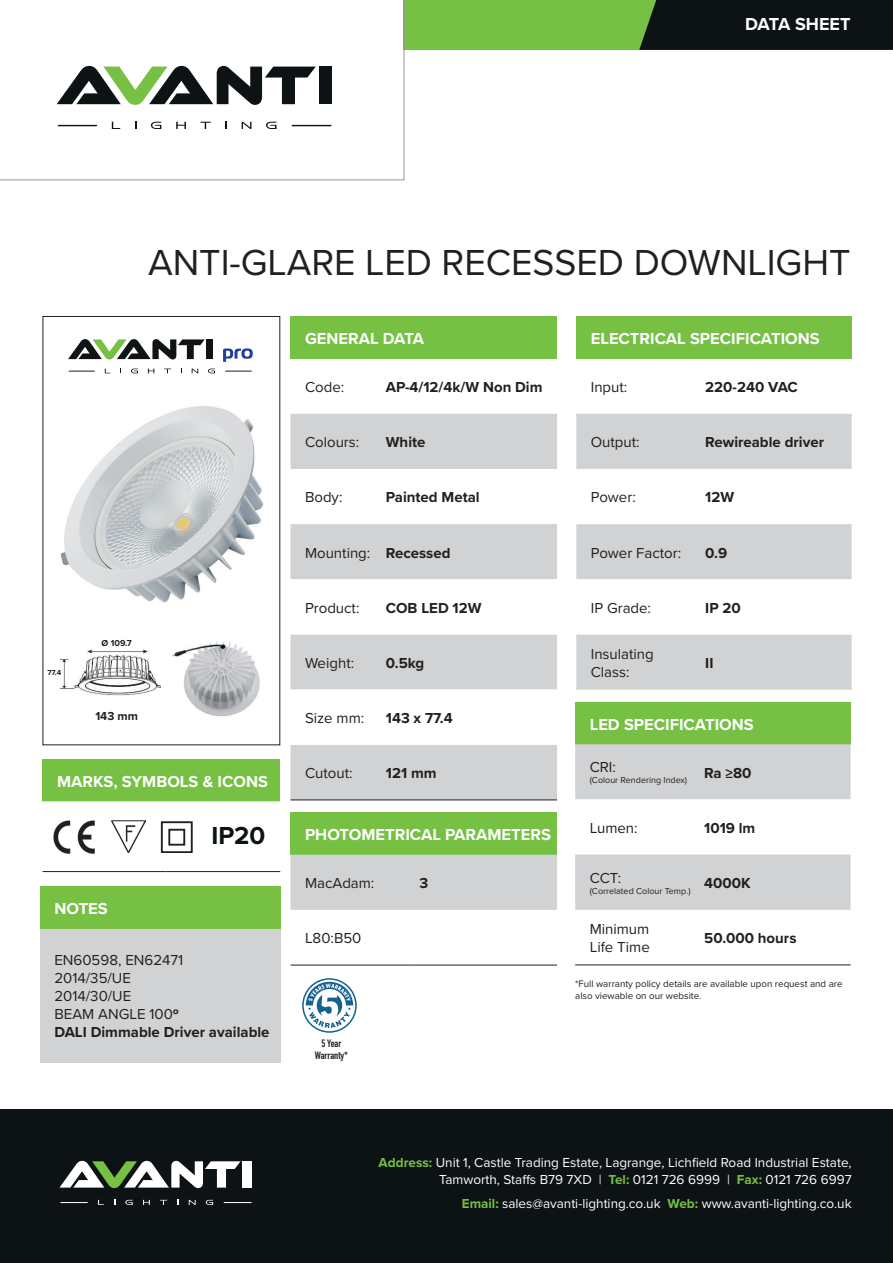
<style>
.page{position:relative;width:893px;height:1263px;background:#fff}
.page>*{position:absolute;margin:0;border:0;box-sizing:border-box;transform-origin:0 0}
.t1{font:37.5px "Proxima Nova";color:#231f20}
.t2{font:700 25.5px "Proxima Nova";color:#0d1214}
.t3{font:700 18px "Proxima Nova";color:#fff}
.t4{font:700 16.5px "Proxima Nova";color:#fff}
.t5{font:15px/18px "Proxima Nova";color:#231f20}
.t6{font:700 15px "Proxima Nova";color:#231f20}
.t7{font:13.5px/16.2px "Proxima Nova";color:#fff;text-align:right}
.t8{font:700 12px "Proxima Nova";color:#231f20}
.t9{font:700 10.5px/12px "DIN Condensed";color:#231f20;text-align:center}
.t10{font:9.75px/11.7px "Proxima Nova";color:#231f20}
.t11{font:9px "Proxima Nova";color:#231f20}
.t12{font:700 9px "Proxima Nova";color:#231f20}
.t13{font:700 7.5px "Proxima Nova";color:#231f20}
.s1{font-weight:700}
.s2{font-weight:700;color:#76c043}
</style>
<div class="page">
<img style="left:42px;top:381px;width:239px;height:245px">
<img style="left:59px;top:649px;width:103px;height:47px">
<img style="left:172px;top:641px;width:88px;height:75px">
<div style="left:404px;top:0;width:489px;height:50px;background:#76c043"></div>
<div style="left:639px;top:0;width:254px;height:50px;background:#0d1214"></div>
<div style="left:290px;top:316px;width:267px;height:43px;background:#76c043"></div>
<svg style="left:290px;top:414px;width:267px;height:385px;fill:#d1d2d4"></svg>
<svg style="left:290px;top:579px;width:267px;height:166px"></svg>
<hr style="left:290px;top:799px;width:90px;height:1px;background:#231f20">
<hr style="left:380px;top:799px;width:177px;height:1px;background:#231f20">
<div style="left:576px;top:316px;width:276px;height:43px;background:#76c043"></div>
<div style="left:576px;top:414px;width:276px;height:276px;background:#d1d2d4"></div>
<svg style="left:576px;top:469px;width:276px;height:165px"></svg>
<div style="left:575px;top:702px;width:276px;height:42px;background:#76c043"></div>
<div style="left:575px;top:744px;width:276px;height:55px;background:#d1d2d4"></div>
<div style="left:575px;top:854px;width:276px;height:56px;background:#d1d2d4"></div>
<hr style="left:575px;top:964px;width:123px;height:1px;background:#231f20">
<hr style="left:698px;top:964px;width:153px;height:1px;background:#231f20">
<div style="left:290px;top:812px;width:267px;height:43px;background:#76c043"></div>
<svg style="left:290px;top:855px;width:267px;height:110px"></svg>
<hr style="left:290px;top:965px;width:124px;height:1px;background:#231f20">
<hr style="left:414px;top:965px;width:143px;height:1px;background:#231f20">
<div style="left:40px;top:886px;width:240px;height:43px;background:#76c043"></div>
<div style="left:40px;top:929px;width:240px;height:133px;background:#d1d2d4"></div>
<svg style="left:0;top:0;width:405px;height:181px"></svg>
<div style="left:43px;top:759px;width:237px;height:42px;background:#76c043"></div>
<hr style="left:43px;top:871px;width:123px;height:1px;background:#231f20">
<hr style="left:166px;top:871px;width:114px;height:1px;background:#231f20">
<svg style="left:43px;top:801px;width:237px;height:53px"></svg>
<div style="left:0;top:1109px;width:893px;height:153px;background:#0d1214"></div>
<svg style="left:60px;top:1161px;width:181px;height:27px"></svg>
<div style="left:243px;top:1161px;width:9px;height:26px;background:#fff"></div>
<svg style="left:98px;top:1200px;width:6px;height:5px"></svg>
<svg style="left:125px;top:1200px;width:8px;height:5px"></svg>
<svg style="left:143px;top:1200px;width:7px;height:5px"></svg>
<svg style="left:160px;top:1200px;width:8px;height:5px"></svg>
<svg style="left:189px;top:1200px;width:7px;height:5px"></svg>
<svg style="left:206px;top:1200px;width:7px;height:5px"></svg>
<svg style="left:60px;top:1202px;width:28px;height:1px"></svg>
<svg style="left:223px;top:1202px;width:29px;height:1px"></svg>
<svg style="left:131px;top:369px;width:7px;height:4px"></svg>
<svg style="left:148px;top:369px;width:6px;height:4px"></svg>
<svg style="left:192px;top:368px;width:6px;height:5px"></svg>
<svg style="left:208px;top:369px;width:7px;height:4px"></svg>
<svg style="left:68px;top:371px;width:27px;height:1px"></svg>
<svg style="left:225px;top:371px;width:27px;height:1px"></svg>
<svg style="left:68px;top:339px;width:137px;height:20px"></svg>
<div style="left:206px;top:339px;width:7px;height:20px;background:#101414"></div>
<svg style="left:223px;top:348px;width:30px;height:14px"></svg>
<svg style="left:302px;top:978px;width:55px;height:55px"></svg>
<svg style="left:304px;top:980px;width:51px;height:51px"></svg>
<svg style="left:306px;top:982px;width:47px;height:46px"></svg>
<div style="left:46px;top:669px;width:17px;height:12px;background:#fff"></div>
<p class="t3" style="left:745px;top:11px;width:107px">DATA SHEET</p>
<h1 class="t1" style="left:148px;top:235px;width:704px">ANTI-GLARE LED RECESSED DOWNLIGHT</h1>
<p class="t13" style="left:48px;top:667px;width:15px">77.4</p>
<p class="t12" style="left:102px;top:636px;width:32px">Ø 109.7</p>
<p class="t8" style="left:95px;top:707px;width:44px">143 mm</p>
<p class="t4" style="left:57px;top:769px;width:212px">MARKS, SYMBOLS &amp; ICONS</p>
<h2 class="t2" style="left:211px;top:817px;width:56px">IP20</h2>
<p class="t4" style="left:54px;top:896px;width:55px">NOTES</p>
<p class="t5" style="left:54px;top:950px;width:217px">EN60598, EN62471<br>2014/35/UE<br>2014/30/UE<br>BEAM ANGLE 100<span class="s1">º<br>DALI Dimmable Driver available</span></p>
<p class="t4" style="left:305px;top:326px;width:121px">GENERAL DATA</p>
<p class="t5" style="left:305px;top:377px;width:41px">Code:</p>
<p class="t6" style="left:386px;top:376px;width:158px">AP-4/12/4k/W Non Dim</p>
<p class="t5" style="left:305px;top:433px;width:56px">Colours:</p>
<p class="t6" style="left:386px;top:431px;width:41px">White</p>
<p class="t5" style="left:305px;top:488px;width:39px">Body:</p>
<p class="t6" style="left:386px;top:486px;width:95px">Painted Metal</p>
<p class="t5" style="left:305px;top:543px;width:147px">Mounting: <span class="s1">Recessed</span></p>
<p class="t5" style="left:305px;top:598px;width:56px">Product:</p>
<p class="t6" style="left:386px;top:597px;width:97px">COB LED 12W</p>
<p class="t5" style="left:305px;top:653px;width:51px">Weight:</p>
<p class="t6" style="left:386px;top:652px;width:40px">0.5kg</p>
<p class="t5" style="left:305px;top:708px;width:61px">Size mm:</p>
<p class="t6" style="left:386px;top:707px;width:68px">143 x 77.4</p>
<p class="t5" style="left:305px;top:764px;width:49px">Cutout:</p>
<p class="t6" style="left:386px;top:762px;width:52px">121 mm</p>
<p class="t4" style="left:305px;top:822px;width:247px">PHOTOMETRICAL PARAMETERS</p>
<p class="t5" style="left:305px;top:873px;width:71px">MacAdam:</p>
<p class="t6" style="left:420px;top:872px;width:10px">3</p>
<p class="t5" style="left:305px;top:929px;width:58px">L80:B50</p>
<p class="t9" style="left:315px;top:1037px;width:35px">5 Year<br>Warranty*</p>
<p class="t4" style="left:591px;top:326px;width:231px">ELECTRICAL SPECIFICATIONS</p>
<p class="t5" style="left:591px;top:377px;width:38px">Input:</p>
<p class="t6" style="left:705px;top:376px;width:94px">220-240 VAC</p>
<p class="t5" style="left:591px;top:433px;width:50px">Output:</p>
<p class="t6" style="left:705px;top:431px;width:120px">Rewireable driver</p>
<p class="t5" style="left:591px;top:488px;width:47px">Power:</p>
<p class="t6" style="left:705px;top:486px;width:30px">12W</p>
<p class="t5" style="left:591px;top:543px;width:92px">Power Factor:</p>
<p class="t6" style="left:705px;top:541px;width:23px">0.9</p>
<p class="t5" style="left:591px;top:598px;width:62px">IP Grade:</p>
<p class="t6" style="left:705px;top:597px;width:37px">IP 20</p>
<p class="t5" style="left:591px;top:644px;width:65px">Insulating<br>Class:</p>
<p class="t6" style="left:705px;top:652px;width:10px">II</p>
<p class="t4" style="left:590px;top:712px;width:166px">LED SPECIFICATIONS</p>
<p class="t5" style="left:590px;top:758px;width:28px">CRI:</p>
<p class="t11" style="left:590px;top:773px;width:163px">(Colour Rendering Index) <sup>Ra</sup> <sup>≥80</sup></p>
<p class="t5" style="left:590px;top:818px;width:49px">Lumen:</p>
<p class="t6" style="left:704px;top:817px;width:53px">1019 lm</p>
<p class="t5" style="left:590px;top:868px;width:33px">CCT:</p>
<p class="t11" style="left:590px;top:884px;width:162px">(Correlated Colour Temp.) <sup>4000K</sup></p>
<p class="t5" style="left:590px;top:919px;width:62px">Minimum<br>Life Time</p>
<p class="t6" style="left:704px;top:927px;width:94px">50.000 hours</p>
<p class="t10" style="left:575px;top:978px;width:269px">*Full warranty policy details are available upon request and are also viewable on our website.</p>
<p class="t7" style="left:379px;top:1154px;width:474px"><span class="s2">Address:</span> Unit 1, Castle Trading Estate, Lagrange, Lichfield Road Industrial Estate,<br>Tamworth, Staffs B79 7XD | <span class="s2">Tel:</span> 0121 726 6999 | <span class="s2">Fax:</span> 0121 726 6997</p>
<p class="t7" style="left:462px;top:1195px;width:391px"><span class="s2">Email:</span> sales@avanti-lighting.co.uk <span class="s2">Web:</span> www.avanti-lighting.co.uk</p>
</div>
